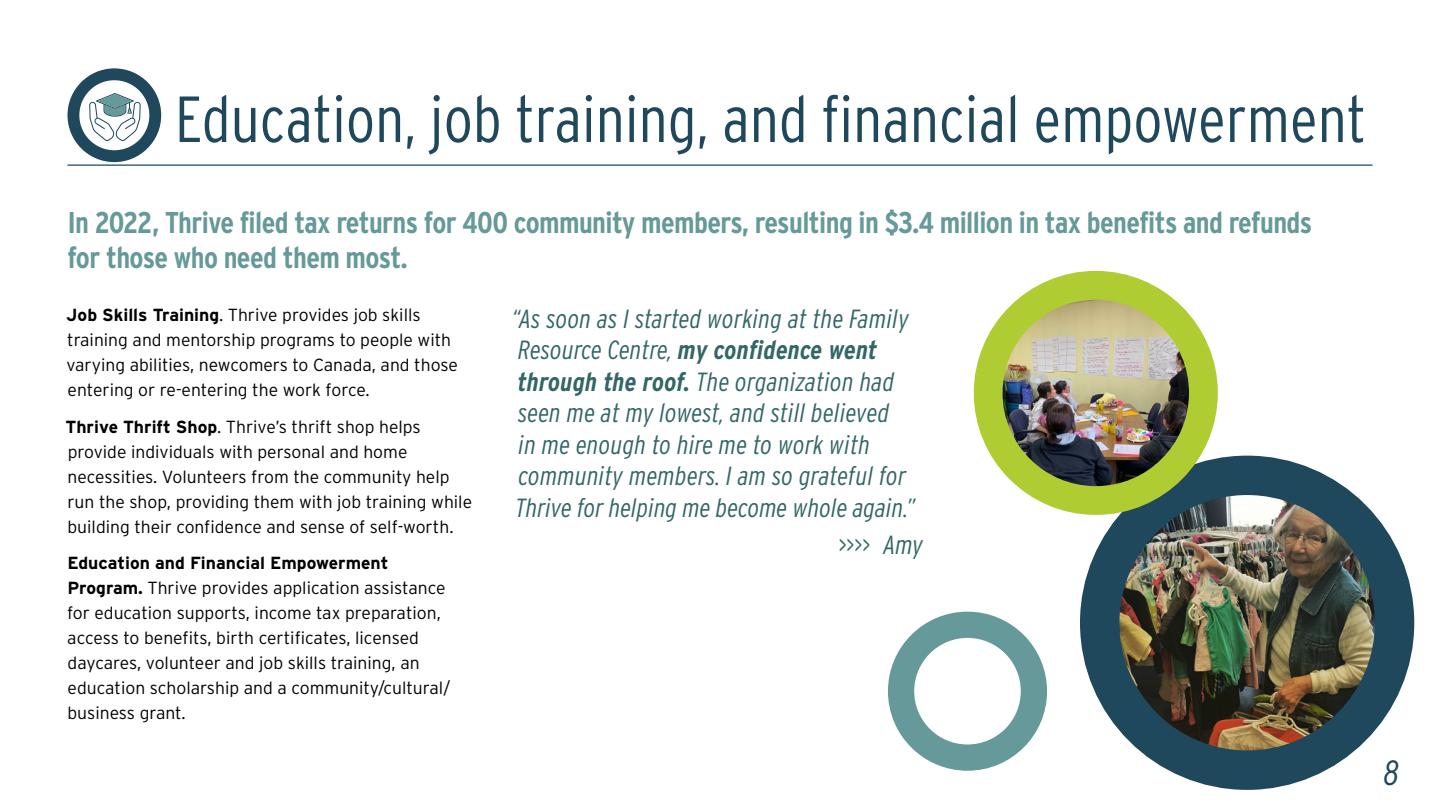
<style>
.page{position:relative;width:1440px;height:810px;background:#fff}
.page>*{position:absolute;margin:0;border:0;box-sizing:border-box;transform-origin:0 0}
.t1{font:300 65px "Interstate Condensed";color:#1f485c}
.t2{font:italic 300 35px "Interstate Condensed";color:#1f485c}
.H2_-_Span{font:700 30px/35px "Interstate Condensed";letter-spacing:-.02em;color:#699}
.Intro_and_Outro{font:italic 300 26.25px/31.5px "Interstate Condensed";letter-spacing:.01em;color:#366}
.Body_Copy_14pt{font:300 17.5px/25px "Interstate";color:#000}
.s1{font-weight:700}
</style>
<div class="page">
<hr style="left:68px;top:164px;width:1304px;height:2px;background:#1f485c">
<img style="left:1114px;top:492px;width:267px;height:278px">
<div style="left:1080px;top:456px;width:334px;height:334px;border:39px solid #1f485c;border-radius:50%"></div>
<img style="left:988px;top:285px;width:215px;height:216px;border-radius:108px">
<div style="left:974px;top:271px;width:244px;height:244px;border:29px solid #b0cc33;border-radius:50%"></div>
<div style="left:888px;top:612px;width:159px;height:159px;border:26px solid #699;border-radius:50%"></div>
<svg style="left:73px;top:74px;width:82px;height:82px"></svg>
<svg style="left:89px;top:93px;width:52px;height:48px"></svg>
<div style="left:68px;top:68px;width:93px;height:94px;border:12px solid #1f485c;border-radius:50%"></div>
<h1 class="t1" style="left:175px;top:83px;width:1192px">Education, job training, and financial empowerment</h1>
<p class="H2_-_Span" style="left:68px;top:205px;width:1246px">In 2022, Thrive filed tax returns for 400 community members, resulting in $3.4 million in tax benefits and refunds for those who need them most.</p>
<p class="Body_Copy_14pt" style="left:66px;top:303px;width:393px"><span class="s1">Job Skills Training</span>. Thrive provides job skills training and mentorship programs to people with varying abilities, newcomers to Canada, and those entering or re-entering the work force.</p>
<p class="Body_Copy_14pt" style="left:66px;top:414px;width:408px"><span class="s1">Thrive Thrift Shop</span>. Thrive’s thrift shop helps provide individuals with personal and home necessities. Volunteers from the community help run the shop, providing them with job training while building their confidence and sense of self-worth.</p>
<p class="Body_Copy_14pt" style="left:67px;top:550px;width:385px"><span class="s1">Education and Financial Empowerment Program.</span> Thrive provides application assistance for education supports, income tax preparation, access to benefits, birth certificates, licensed daycares, volunteer and job skills training, an education scholarship and a community/cultural/ business grant.</p>
<p class="Intro_and_Outro" style="left:512px;top:303px;width:405px">“As soon as I started working at the Family Resource Centre, <span class="s1">my confidence went through the roof.</span> The organization had seen me at my lowest, and still believed<br>in me enough to hire me to work with community members. I am so grateful for Thrive for helping me become whole again.”</p>
<p class="Intro_and_Outro" style="left:839px;top:529px;width:86px">&gt;&gt;&gt;&gt; Amy</p>
<h2 class="t2" style="left:1383px;top:753px;width:17px">8</h2>
</div>
